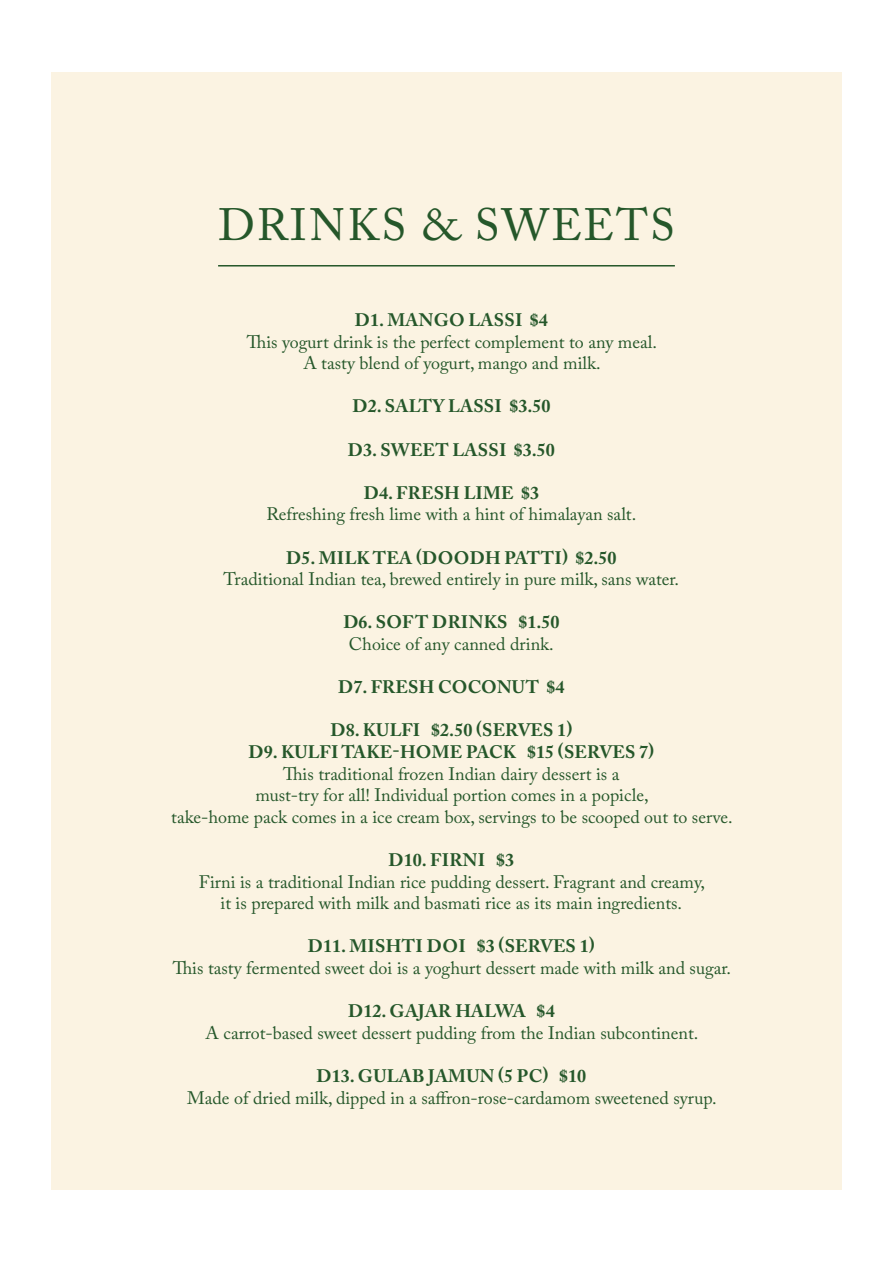
<style>
.page{position:relative;width:893px;height:1263px;background:#fff}
.page>*{position:absolute;margin:0;border:0;box-sizing:border-box;transform-origin:0 0}
.t1{font:45px "Adobe Caslon Pro";letter-spacing:.05em;color:#25572a}
.t2{font:18px/21.6px "Adobe Caslon Pro";color:#25572a;text-align:center}
.t3{font:700 18px/21.6px "Adobe Caslon Pro";letter-spacing:.015em;color:#25572a;text-align:center}
</style>
<div class="page">
<div style="left:51px;top:73px;width:790px;height:1117px;background:#fbf3e2"></div>
<hr style="left:218px;top:265px;width:457px;height:1px;background:#25572a">
<h1 class="t1" style="left:218px;top:198px;width:458px">DRINKS &amp; SWEETS</h1>
<p class="t3" style="left:355px;top:309px;width:194px">D1. MANGO LASSI $4</p>
<p class="t2" style="left:247px;top:330px;width:412px">This yogurt drink is the perfect complement to any meal.<br>A tasty blend of yogurt, mango and milk.</p>
<p class="t3" style="left:352px;top:395px;width:199px">D2. SALTY LASSI $3.50</p>
<p class="t3" style="left:348px;top:438px;width:209px">D3. SWEET LASSI $3.50</p>
<p class="t3" style="left:364px;top:482px;width:177px">D4. FRESH LIME $3</p>
<p class="t2" style="left:266px;top:503px;width:371px">Refreshing fresh lime with a hint of himalayan salt.</p>
<p class="t3" style="left:286px;top:546px;width:332px">D5. MILK TEA (DOODH PATTI) $2.50</p>
<p class="t2" style="left:224px;top:568px;width:457px">Traditional Indian tea, brewed entirely in pure milk, sans water.</p>
<p class="t3" style="left:343px;top:611px;width:218px">D6. SOFT DRINKS $1.50</p>
<p class="t2" style="left:349px;top:633px;width:206px">Choice of any canned drink.</p>
<p class="t3" style="left:338px;top:676px;width:228px">D7. FRESH COCONUT $4</p>
<p class="t3" style="left:249px;top:719px;width:407px">D8. KULFI $2.50 (SERVES 1)<br>D9. KULFI TAKE-HOME PACK $15 (SERVES 7)</p>
<p class="t2" style="left:171px;top:762px;width:563px">This traditional frozen Indian dairy dessert is a<br>must-try for all! Individual portion comes in a popicle,<br>take-home pack comes in a ice cream box, servings to be scooped out to serve.</p>
<p class="t3" style="left:389px;top:849px;width:127px">D10. FIRNI $3</p>
<p class="t2" style="left:199px;top:870px;width:508px">Firni is a traditional Indian rice pudding dessert. Fragrant and creamy, it is prepared with milk and basmati rice as its main ingredients.</p>
<p class="t3" style="left:308px;top:935px;width:288px">D11. MISHTI DOI $3 (SERVES 1)</p>
<p class="t2" style="left:173px;top:957px;width:560px">This tasty fermented sweet doi is a yoghurt dessert made with milk and sugar.</p>
<p class="t3" style="left:348px;top:1000px;width:208px">D12. GAJAR HALWA $4</p>
<p class="t2" style="left:205px;top:1022px;width:494px">A carrot-based sweet dessert pudding from the Indian subcontinent.</p>
<p class="t3" style="left:316px;top:1065px;width:271px">D13. GULAB JAMUN (5 PC) $10</p>
<p class="t2" style="left:187px;top:1086px;width:531px">Made of dried milk, dipped in a saffron-rose-cardamom sweetened syrup.</p>
</div>
